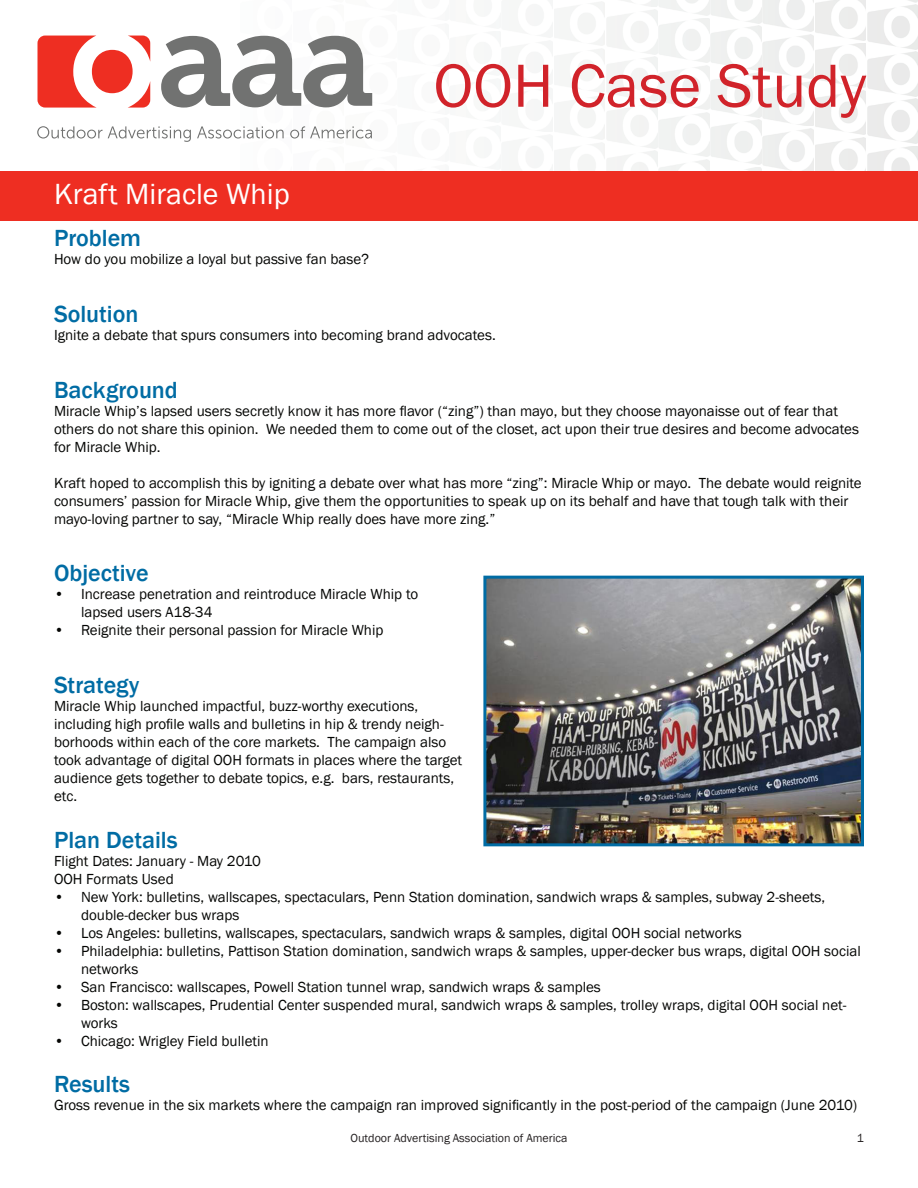
<style>
.page{position:relative;width:918px;height:1188px;background:#fff}
.page>*{position:absolute;margin:0;border:0;box-sizing:border-box;transform-origin:0 0}
.t1{font:63px "Franklin Gothic";color:#d1232a}
.t2{font:30px "Franklin Gothic";color:#fff}
.t3{font:500 24px "Franklin Gothic";color:#006ca4}
.t4{font:15px/18px "Franklin Gothic";color:#040503}
.t5{font:12px "Franklin Gothic";color:#231f20}
</style>
<div class="page">
<img style="left:487px;top:580px;width:373px;height:262px">
<div style="left:483px;top:576px;width:381px;height:270px;border:3px solid #006ca4"></div>
<img style="left:815px;top:43px;width:51px;height:44px">
<img style="left:815px;top:0;width:51px;height:40px">
<img style="left:372px;top:93px;width:1px;height:13px">
<img style="left:815px;top:137px;width:51px;height:34px">
<img style="left:867px;top:5px;width:51px;height:44px">
<img style="left:907px;top:0;width:11px;height:2px">
<img style="left:867px;top:52px;width:51px;height:44px">
<img style="left:867px;top:99px;width:51px;height:44px">
<img style="left:867px;top:146px;width:51px;height:25px">
<svg style="left:37px;top:126px;width:154px;height:16px"></svg>
<svg style="left:197px;top:126px;width:87px;height:13px"></svg>
<svg style="left:290px;top:126px;width:82px;height:13px"></svg>
<svg style="left:38px;top:36px;width:112px;height:72px"></svg>
<svg style="left:161px;top:36px;width:211px;height:72px"></svg>
<div style="left:0;top:171px;width:918px;height:50px;background:#ee2e22"></div>
<p class="t2" style="left:54px;top:175px;width:237px">Kraft Miracle Whip</p>
<p class="t1" style="left:434px;top:47px;width:434px">OOH Case Study</p>
<p class="t3" style="left:54px;top:223px;width:89px">Problem</p>
<p class="t4" style="left:54px;top:251px;width:316px">How do you mobilize a loyal but passive fan base?</p>
<p class="t3" style="left:54px;top:299px;width:86px">Solution</p>
<p class="t4" style="left:54px;top:326px;width:443px">Ignite a debate that spurs consumers into becoming brand advocates.</p>
<p class="t3" style="left:54px;top:375px;width:125px">Background</p>
<p class="t4" style="left:54px;top:402px;width:807px">Miracle Whip’s lapsed users secretly know it has more flavor (“zing”) than mayo, but they choose mayonaisse out of fear that others do not share this opinion. We needed them to come out of the closet, act upon their true desires and become advocates for Miracle Whip.</p>
<p class="t4" style="left:54px;top:474px;width:809px">Kraft hoped to accomplish this by igniting a debate over what has more “zing”: Miracle Whip or mayo. The debate would reignite consumers’ passion for Miracle Whip, give them the opportunities to speak up on its behalf and have that tough talk with their mayo-loving partner to say, “Miracle Whip really does have more zing.”</p>
<p class="t3" style="left:54px;top:558px;width:96px">Objective</p>
<p class="t4" style="left:81px;top:585px;width:339px;text-indent:-27px">• Increase penetration and reintroduce Miracle Whip to lapsed users A18-34</p>
<p class="t4" style="left:54px;top:621px;width:331px">• Reignite their personal passion for Miracle Whip</p>
<p class="t3" style="left:54px;top:670px;width:87px">Strategy</p>
<p class="t4" style="left:54px;top:697px;width:410px">Miracle Whip launched impactful, buzz-worthy executions, including high profile walls and bulletins in hip &amp; trendy neigh&shy;borhoods within each of the core markets. The campaign also took advantage of digital OOH formats in places where the target audience gets together to debate topics, e.g. bars, restaurants, etc.</p>
<p class="t3" style="left:54px;top:825px;width:125px">Plan Details</p>
<p class="t4" style="left:54px;top:852px;width:209px">Flight Dates: January - May 2010</p>
<p class="t4" style="left:54px;top:870px;width:121px">OOH Formats Used</p>
<p class="t4" style="left:81px;top:888px;width:746px;text-indent:-27px">• New York: bulletins, wallscapes, spectaculars, Penn Station domination, sandwich wraps &amp; samples, subway 2-sheets, double-decker bus wraps</p>
<p class="t4" style="left:54px;top:924px;width:689px">• Los Angeles: bulletins, wallscapes, spectaculars, sandwich wraps &amp; samples, digital OOH social networks</p>
<p class="t4" style="left:81px;top:942px;width:781px;text-indent:-27px">• Philadelphia: bulletins, Pattison Station domination, sandwich wraps &amp; samples, upper-decker bus wraps, digital OOH social networks</p>
<p class="t4" style="left:54px;top:978px;width:548px">• San Francisco: wallscapes, Powell Station tunnel wrap, sandwich wraps &amp; samples</p>
<p class="t4" style="left:81px;top:996px;width:767px;text-indent:-27px">• Boston: wallscapes, Prudential Center suspended mural, sandwich wraps &amp; samples, trolley wraps, digital OOH social net&shy;works</p>
<p class="t4" style="left:54px;top:1032px;width:216px">• Chicago: Wrigley Field bulletin</p>
<p class="t3" style="left:54px;top:1069px;width:78px">Results</p>
<p class="t4" style="left:54px;top:1097px;width:805px">Gross revenue in the six markets where the campaign ran improved significantly in the post-period of the campaign (June 2010)</p>
<p class="t5" style="left:351px;top:1131px;width:219px">Outdoor Advertising Association of America</p>
<p class="t5" style="left:857px;top:1131px;width:9px">1</p>
</div>
